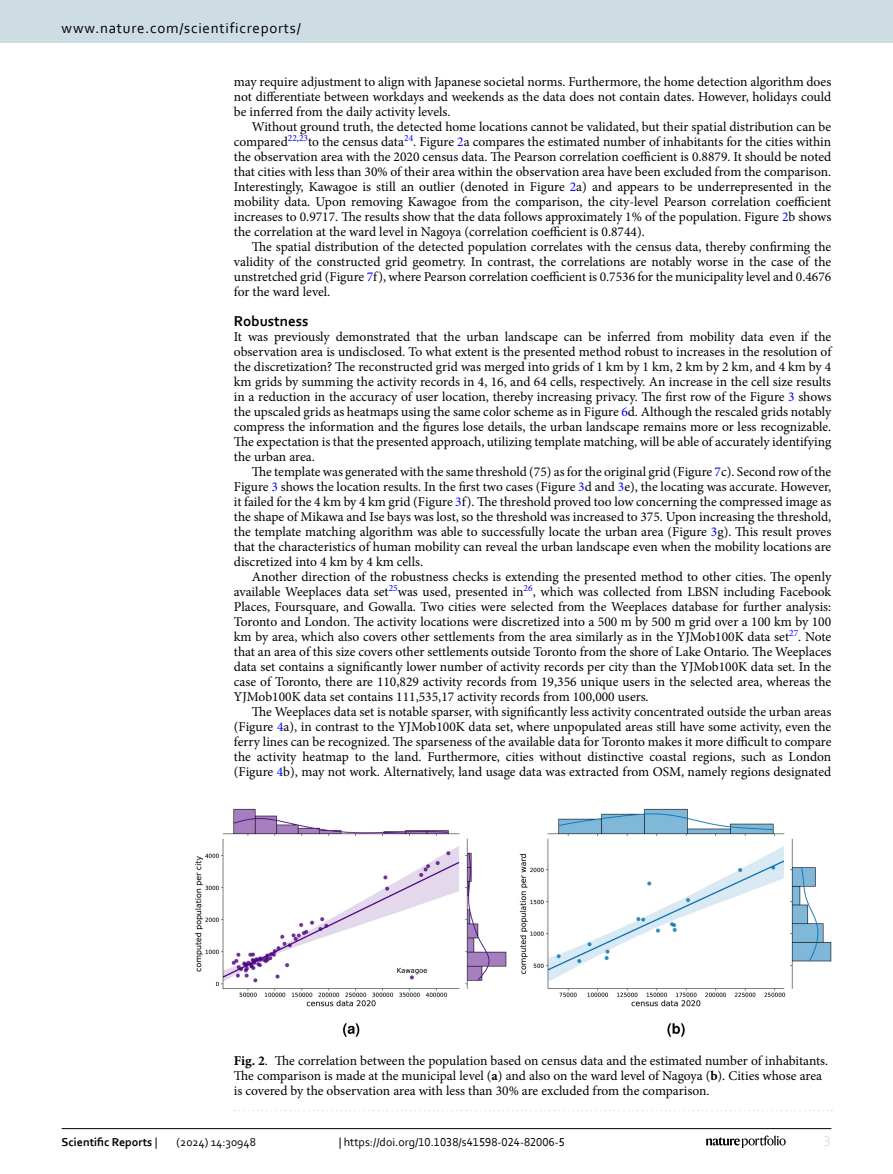
<style>
.page{position:relative;width:893px;height:1174px;background:#fff}
.page>*{position:absolute;margin:0;border:0;box-sizing:border-box;transform-origin:0 0}
.t1{font:15px "Corbel";letter-spacing:.05em;color:#000}
.Head_2{font:700 15px "Corbel";color:#000}
.t2{font:15px "Corbel";color:#d9e4eb}
.Body_Text_Indent{font:13.5px/15px "Minion Pro";color:#000;text-align:justify}
.Body_Text{font:13.5px/15px "Minion Pro";color:#000;text-align:justify}
.Figure_Caption{font:13.5px/15px "Minion Pro";color:#000}
.t3{font:12px "Corbel";color:#000}
.t4{font:700 12px "Corbel";color:#000}
.s1{color:#00f}
.s2{font-weight:700}
.s3{font-weight:400}
</style>
<div class="page">
<img style="left:195px;top:808px;width:636px;height:229px">
<svg style="left:235px;top:1110px;width:597px;height:1px"></svg>
<hr style="left:62px;top:1128px;width:769px;height:1px;background:#000">
<svg style="left:706px;top:1135px;width:80px;height:12px"></svg>
<div style="left:0;top:0;width:893px;height:43px;background:#cedde4"></div>
<p class="t1" style="left:62px;top:18px;width:241px">www.nature.com/scientificreports/</p>
<p class="Body_Text_Indent" style="left:234px;top:74px;width:599px">may require adjustment to align with Japanese societal norms. Furthermore, the home detection algorithm does not differentiate between workdays and weekends as the data does not contain dates. However, holidays could be inferred from the daily activity levels.</p>
<p class="Body_Text_Indent" style="left:234px;top:119px;width:599px;text-indent:18px">Without ground truth, the detected home locations cannot be validated, but their spatial distribution can be compared<sup>22</sup><sup>,</sup><sup>23</sup>to the census data<sup>24</sup>. Figure <span class="s1">2</span>a compares the estimated number of inhabitants for the cities within the observation area with the 2020 census data. The Pearson correlation coefficient is 0.8879. It should be noted that cities with less than 30% of their area within the observation area have been excluded from the comparison.<br>Interestingly, Kawagoe is still an outlier (denoted in Figure <span class="s1">2</span>a) and appears to be underrepresented in the mobility data. Upon removing Kawagoe from the comparison, the city-level Pearson correlation coefficient increases to 0.9717. The results show that the data follows approximately 1% of the population. Figure <span class="s1">2</span>b shows the correlation at the ward level in Nagoya (correlation coefficient is 0.8744).</p>
<p class="Body_Text_Indent" style="left:234px;top:239px;width:599px;text-indent:18px">The spatial distribution of the detected population correlates with the census data, thereby confirming the validity of the constructed grid geometry. In contrast, the correlations are notably worse in the case of the unstretched grid (Figure <span class="s1">7</span>f), where Pearson correlation coefficient is 0.7536 for the municipality level and 0.4676 for the ward level.</p>
<p class="Head_2" style="left:234px;top:311px;width:76px">Robustness</p>
<p class="Body_Text" style="left:234px;top:329px;width:599px">It was previously demonstrated that the urban landscape can be inferred from mobility data even if the observation area is undisclosed. To what extent is the presented method robust to increases in the resolution of the discretization? The reconstructed grid was merged into grids of 1 km by 1 km, 2 km by 2 km, and 4 km by 4 km grids by summing the activity records in 4, 16, and 64 cells, respectively. An increase in the cell size results in a reduction in the accuracy of user location, thereby increasing privacy. The first row of the Figure <span class="s1">3</span> shows the upscaled grids as heatmaps using the same color scheme as in Figure <span class="s1">6</span>d. Although the rescaled grids notably compress the information and the figures lose details, the urban landscape remains more or less recognizable.<br>The expectation is that the presented approach, utilizing template matching, will be able of accurately identifying the urban area.</p>
<p class="Body_Text_Indent" style="left:234px;top:464px;width:599px;text-indent:18px">The template was generated with the same threshold (75) as for the original grid (Figure <span class="s1">7</span>c). Second row of the Figure <span class="s1">3</span> shows the location results. In the first two cases (Figure <span class="s1">3</span>d and <span class="s1">3</span>e), the locating was accurate. However, it failed for the 4 km by 4 km grid (Figure <span class="s1">3</span>f). The threshold proved too low concerning the compressed image as the shape of Mikawa and Ise bays was lost, so the threshold was increased to 375. Upon increasing the threshold, the template matching algorithm was able to successfully locate the urban area (Figure <span class="s1">3</span>g). This result proves that the characteristics of human mobility can reveal the urban landscape even when the mobility locations are discretized into 4 km by 4 km cells.</p>
<p class="Body_Text_Indent" style="left:234px;top:569px;width:599px;text-indent:18px">Another direction of the robustness checks is extending the presented method to other cities. The openly available Weeplaces data set<sup>25</sup>was used, presented in<sup>26</sup>, which was collected from LBSN including Facebook Places, Foursquare, and Gowalla. Two cities were selected from the Weeplaces database for further analysis:<br>Toronto and London. The activity locations were discretized into a 500 m by 500 m grid over a 100 km by 100 km by area, which also covers other settlements from the area similarly as in the YJMob100K data set<sup>27</sup>. Note that an area of this size covers other settlements outside Toronto from the shore of Lake Ontario. The Weeplaces data set contains a significantly lower number of activity records per city than the YJMob100K data set. In the case of Toronto, there are 110,829 activity records from 19,356 unique users in the selected area, whereas the YJMob100K data set contains 111,535,17 activity records from 100,000 users.</p>
<p class="Body_Text_Indent" style="left:234px;top:704px;width:599px;text-indent:18px">The Weeplaces data set is notable sparser, with significantly less activity concentrated outside the urban areas (Figure <span class="s1">4</span>a), in contrast to the YJMob100K data set, where unpopulated areas still have some activity, even the ferry lines can be recognized. The sparseness of the available data for Toronto makes it more difficult to compare the activity heatmap to the land. Furthermore, cities without distinctive coastal regions, such as London (Figure <span class="s1">4</span>b), may not work. Alternatively, land usage data was extracted from OSM, namely regions designated</p>
<p class="Figure_Caption" style="left:234px;top:1053px;width:596px"><span class="s2">Fig. 2</span>. The correlation between the population based on census data and the estimated number of inhabitants.<br>The comparison is made at the municipal level (<span class="s2">a</span>) and also on the ward level of Nagoya (<span class="s2">b</span>). Cities whose area is covered by the observation area with less than 30% are excluded from the comparison.</p>
<p class="t4" style="left:62px;top:1134px;width:97px">Scientific Reports <span class="s3">|</span></p>
<p class="t3" style="left:177px;top:1134px;width:81px">(2024) 14:30948</p>
<p class="t3" style="left:339px;top:1134px;width:228px">| https://doi.org/10.1038/s41598-024-82006-5</p>
<p class="t2" style="left:824px;top:1132px;width:9px">3</p>
</div>
